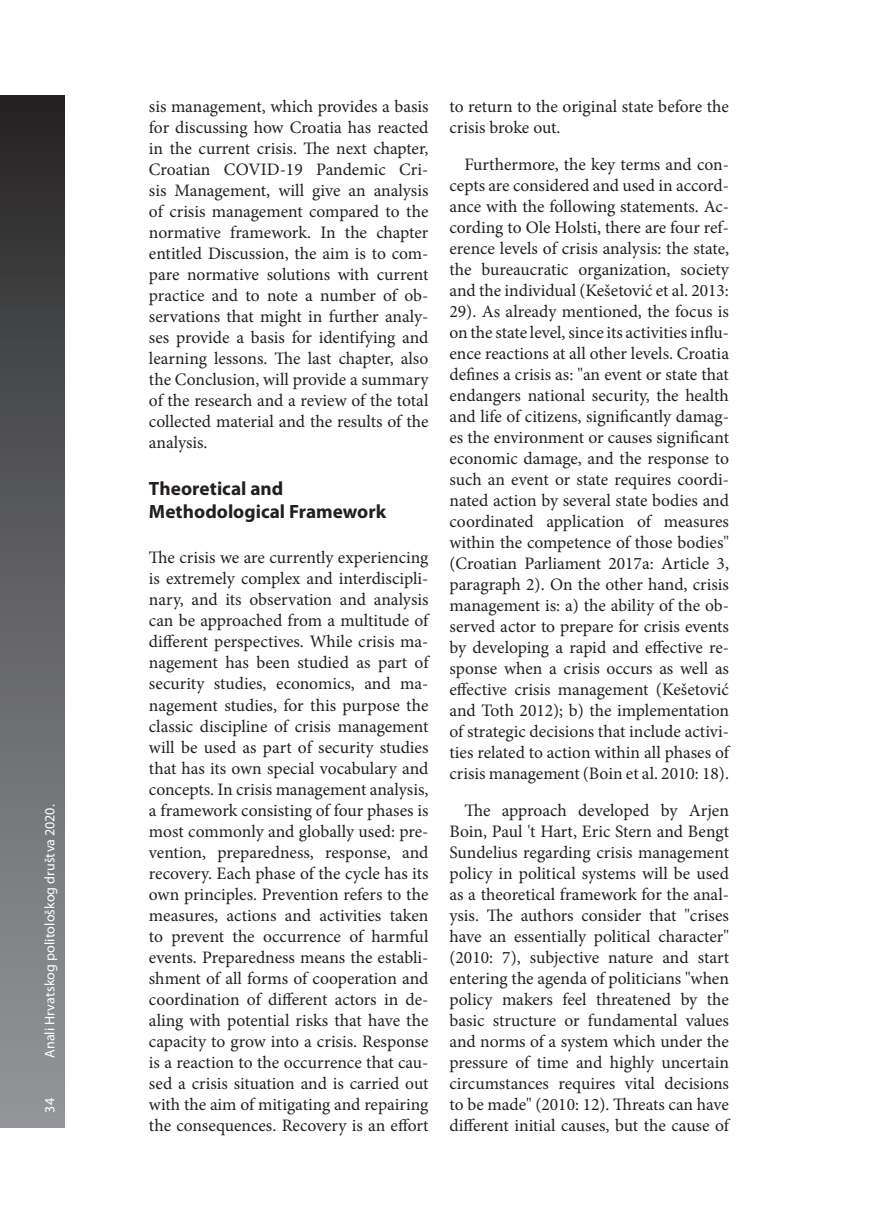
<style>
.page{position:relative;width:878px;height:1230px;background:#fff}
.page>*{position:absolute;margin:0;border:0;box-sizing:border-box;transform-origin:0 0}
.t1{font:700 19.25px/23.1px "Myriad Pro";color:#231f20}
.t2{font:17.5px/21px "Minion Pro";color:#231f20;text-align:justify}
.t3{font:14px "Myriad Pro";letter-spacing:.005em;color:#fff}
</style>
<div class="page">
<div style="left:0;top:95px;width:64px;height:1032px;background:linear-gradient(to bottom,#292728,#979a9d)"></div>
<p class="t3" style="left:41px;top:1112px;width:309px;rotate:-90deg">34 Anali Hrvatskog politološkog društva 2020.</p>
<p class="t2" style="left:149px;top:96px;width:281px">sis management, which provides a basis for discussing how Croatia has reacted in the current crisis. The next chapter, Croatian COVID-19 Pandemic Cri&shy;sis Management, will give an analysis of crisis management compared to the normative framework. In the chapter entitled Discussion, the aim is to com&shy;pare normative solutions with current practice and to note a number of ob&shy;servations that might in further analy&shy;ses provide a basis for identifying and learning lessons. The last chapter, also the Conclusion, will provide a summary of the research and a review of the total collected material and the results of the analysis.</p>
<p class="t1" style="left:149px;top:476px;width:238px">Theoretical and<br>Methodological Framework</p>
<p class="t2" style="left:149px;top:547px;width:281px">The crisis we are currently experiencing is extremely complex and interdiscipli&shy;nary, and its observation and analysis can be approached from a multitude of different perspectives. While crisis ma&shy;nagement has been studied as part of security studies, economics, and ma&shy;nagement studies, for this purpose the classic discipline of crisis management will be used as part of security studies that has its own special vocabulary and concepts. In crisis management analysis, a framework consisting of four phases is most commonly and globally used: pre&shy;vention, preparedness, response, and recovery. Each phase of the cycle has its own principles. Prevention refers to the measures, actions and activities taken to prevent the occurrence of harmful events. Preparedness means the establi&shy;shment of all forms of cooperation and coordination of different actors in de&shy;aling with potential risks that have the capacity to grow into a crisis. Response is a reaction to the occurrence that cau&shy;sed a crisis situation and is carried out with the aim of mitigating and repairing the consequences. Recovery is an effort</p>
<p class="t2" style="left:449px;top:96px;width:281px">to return to the original state before the crisis broke out.</p>
<p class="t2" style="left:449px;top:154px;width:281px;text-indent:15px">Furthermore, the key terms and con&shy;cepts are considered and used in accord&shy;ance with the following statements. Ac&shy;cording to Ole Holsti, there are four ref&shy;erence levels of crisis analysis: the state, the bureaucratic organization, society and the individual (Kešetović et al. 2013:<br>29). As already mentioned, the focus is on the state level, since its activities influ&shy;ence reactions at all other levels. Croatia defines a crisis as: "an event or state that endangers national security, the health and life of citizens, significantly damag&shy;es the environment or causes significant economic damage, and the response to such an event or state requires coordi&shy;nated action by several state bodies and coordinated application of measures within the competence of those bodies" (Croatian Parliament 2017a: Article 3, paragraph 2). On the other hand, crisis management is: a) the ability of the ob&shy;served actor to prepare for crisis events by developing a rapid and effective re&shy;sponse when a crisis occurs as well as effective crisis management (Kešetović and Toth 2012); b) the implementation of strategic decisions that include activi&shy;ties related to action within all phases of crisis management (Boin et al. 2010: 18).</p>
<p class="t2" style="left:449px;top:799px;width:281px;text-indent:15px">The approach developed by Arjen Boin, Paul 't Hart, Eric Stern and Bengt Sundelius regarding crisis management policy in political systems will be used as a theoretical framework for the anal&shy;ysis. The authors consider that "crises have an essentially political character" (2010: 7), subjective nature and start entering the agenda of politicians "when policy makers feel threatened by the basic structure or fundamental values and norms of a system which under the pressure of time and highly uncertain circumstances requires vital decisions to be made" (2010: 12). Threats can have different initial causes, but the cause of</p>
</div>
